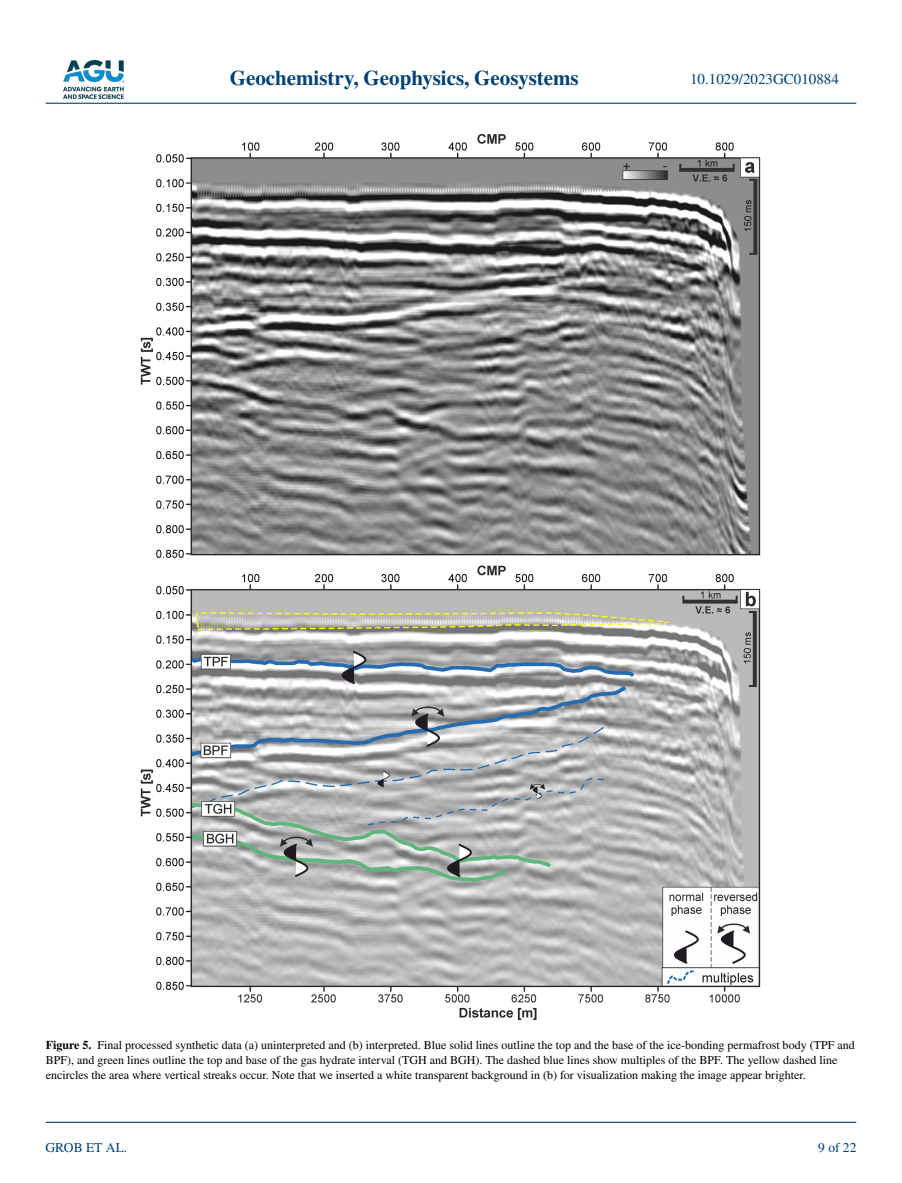
<style>
.page{position:relative;width:902px;height:1183px;background:#fff}
.page>*{position:absolute;margin:0;border:0;box-sizing:border-box;transform-origin:0 0}
.t1{font:700 21px "STIX";color:#004174}
.t2{font:15px "STIX";color:#004174}
.t3{font:13.5px "STIX";color:#004174}
.t4{font:12px/15px "STIX";color:#000}
.s1{font-weight:700}
</style>
<div class="page">
<img style="left:63px;top:60px;width:60px;height:39px">
<hr style="left:46px;top:103px;width:810px;height:1px;background:#004174">
<hr style="left:46px;top:1121px;width:810px;height:1px;background:#004174">
<img style="left:140px;top:134px;width:620px;height:886px">
<h1 class="t1" style="left:230px;top:66px;width:350px">Geochemistry, Geophysics, Geosystems</h1>
<p class="t2" style="left:690px;top:69px;width:150px">10.1029/2023GC010884</p>
<p class="t4" style="left:46px;top:1037px;width:810px"><span class="s1">Figure 5.</span> Final processed synthetic data (a) uninterpreted and (b) interpreted. Blue solid lines outline the top and the base of the ice-bonding permafrost body (TPF and<br>BPF), and green lines outline the top and base of the gas hydrate interval (TGH and BGH). The dashed blue lines show multiples of the BPF. The yellow dashed line encircles the area where vertical streaks occur. Note that we inserted a white transparent background in (b) for visualization making the image appear brighter.</p>
<p class="t3" style="left:45px;top:1138px;width:83px">GROB ET AL.</p>
<p class="t3" style="left:818px;top:1138px;width:40px">9 of 22</p>
</div>
